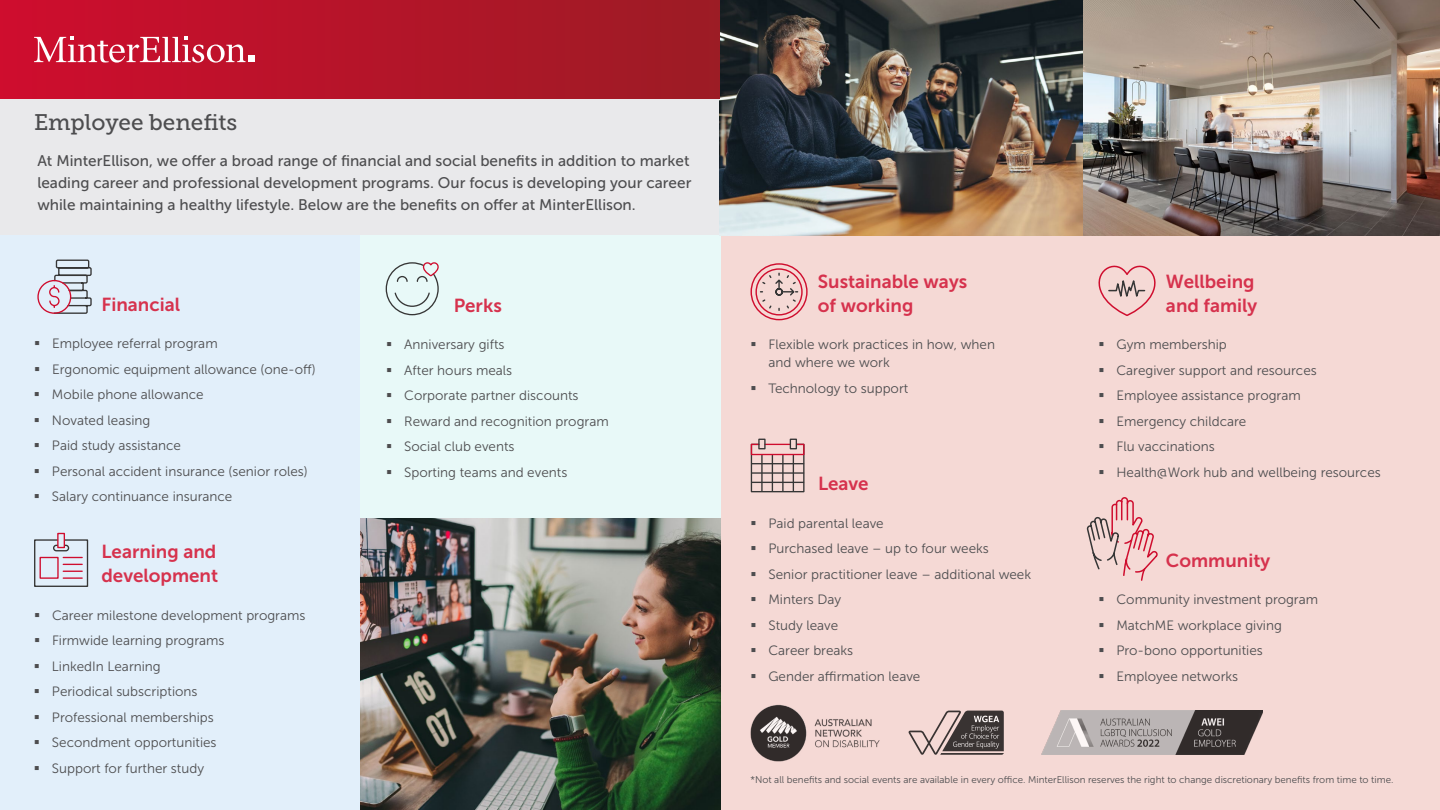
<style>
.page{position:relative;width:1440px;height:810px;background:#fff}
.page>*{position:absolute;margin:0;border:0;box-sizing:border-box;transform-origin:0 0}
.t1{font:22.5px "Museo Slab 500";color:#4d4d4f}
.t2{font:18.75px/23.9px "Museo Sans 700";color:#d6324d}
.t3{font:15.38px/22.2px "Museo Sans 500";color:#4d4d4f}
.t4{font:13.5px/25.5px "Museo Sans 300";color:#4d4d4f}
.t5{font:9.75px "Museo Sans 300";color:#4d4d4f}
</style>
<div class="page">
<div style="left:0;top:86px;width:720px;height:160px;background:#e9e9eb"></div>
<div style="left:720px;top:236px;width:720px;height:574px;background:#f5d9d5"></div>
<div style="left:0;top:236px;width:360px;height:574px;background:#e2effa"></div>
<div style="left:360px;top:236px;width:360px;height:574px;background:#e8f9f8"></div>
<svg style="left:37px;top:259px;width:55px;height:55px"></svg>
<svg style="left:750px;top:263px;width:58px;height:58px"></svg>
<svg style="left:750px;top:438px;width:55px;height:55px"></svg>
<img style="left:719px;top:0;width:721px;height:236px">
<img style="left:361px;top:518px;width:359px;height:292px">
<svg style="left:1098px;top:265px;width:58px;height:51px"></svg>
<svg style="left:1086px;top:497px;width:72px;height:84px"></svg>
<svg style="left:385px;top:262px;width:54px;height:54px"></svg>
<svg style="left:34px;top:532px;width:55px;height:55px"></svg>
<div style="left:0;top:0;width:719px;height:99px;background:linear-gradient(to right,#cf0d2e,#9c1c24)"></div>
<svg style="left:34px;top:37px;width:212px;height:26px"></svg>
<div style="left:248px;top:56px;width:7px;height:6px;background:#fff"></div>
<img style="left:1042px;top:711px;width:221px;height:44px">
<img style="left:750px;top:704px;width:129px;height:57px">
<svg style="left:908px;top:711px;width:96px;height:44px"></svg>
<h1 class="t1" style="left:34px;top:110px;width:205px">Employee benefits</h1>
<p class="t3" style="left:37px;top:149px;width:656px">At MinterEllison, we offer a broad range of financial and social benefits in addition to market leading career and professional development programs. Our focus is developing your career while maintaining a healthy lifestyle. Below are the benefits on offer at MinterEllison.</p>
<h2 class="t2" style="left:102px;top:293px;width:80px">Financial</h2>
<p class="t4" style="left:52px;top:331px;width:265px">Employee referral program<br>Ergonomic equipment allowance (one-off)<br>Mobile phone allowance<br>Novated leasing<br>Paid study assistance<br>Personal accident insurance (senior roles)<br>Salary continuance insurance</p>
<h2 class="t2" style="left:102px;top:540px;width:118px">Learning and development</h2>
<p class="t4" style="left:52px;top:602px;width:255px">Career milestone development programs<br>Firmwide learning programs<br>LinkedIn Learning<br>Periodical subscriptions<br>Professional memberships<br>Secondment opportunities<br>Support for further study</p>
<h2 class="t2" style="left:454px;top:294px;width:50px">Perks</h2>
<p class="t4" style="left:404px;top:332px;width:206px">Anniversary gifts<br>After hours meals<br>Corporate partner discounts<br>Reward and recognition program<br>Social club events<br>Sporting teams and events</p>
<h2 class="t2" style="left:818px;top:270px;width:151px">Sustainable ways of working</h2>
<p class="t4" style="left:768px;top:336px;width:228px;line-height:18px">Flexible work practices in how, when and where we work</p>
<p class="t4" style="left:768px;top:376px;width:141px">Technology to support</p>
<h2 class="t2" style="left:818px;top:472px;width:52px">Leave</h2>
<p class="t4" style="left:768px;top:510px;width:264px">Paid parental leave<br>Purchased leave – up to four weeks<br>Senior practitioner leave – additional week<br>Minters Day<br>Study leave<br>Career breaks<br>Gender affirmation leave</p>
<h2 class="t2" style="left:1166px;top:270px;width:93px">Wellbeing and family</h2>
<p class="t4" style="left:1116px;top:332px;width:266px">Gym membership<br>Caregiver support and resources<br>Employee assistance program<br>Emergency childcare<br>Flu vaccinations<br>Health@Work hub and wellbeing resources</p>
<h2 class="t2" style="left:1166px;top:548px;width:106px">Community</h2>
<p class="t4" style="left:1116px;top:587px;width:203px">Community investment program<br>MatchME workplace giving<br>Pro-bono opportunities<br>Employee networks</p>
<p class="t5" style="left:750px;top:774px;width:645px">*Not all benefits and social events are available in every office. MinterEllison reserves the right to change discretionary benefits from time to time.</p>
</div>
